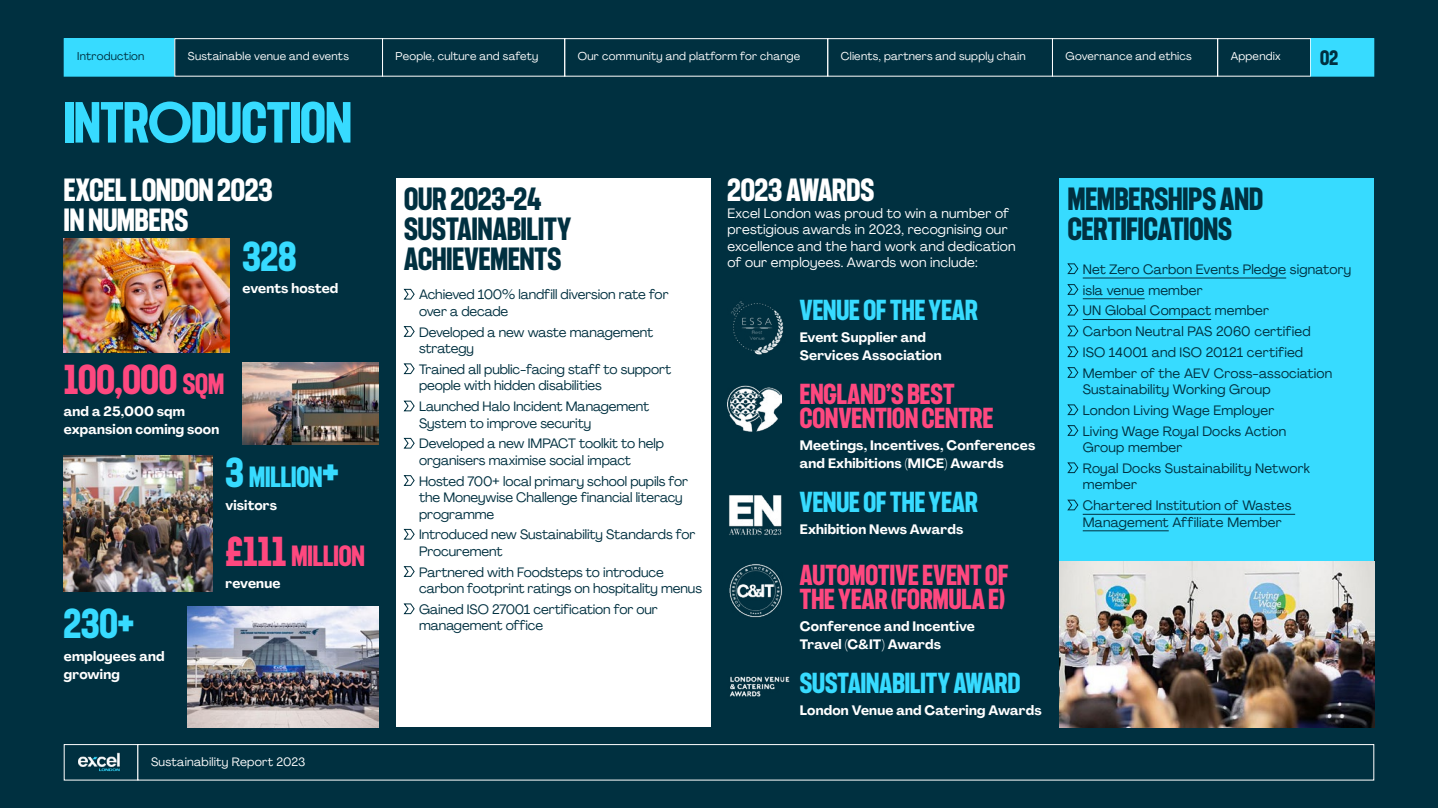
<style>
.page{position:relative;width:1438px;height:808px;background:#fff}
.page>*{position:absolute;margin:0;border:0;box-sizing:border-box;transform-origin:0 0}
.t1{font:700 54px "F37 Judge";letter-spacing:-.005em;color:#37dbff}
.t2{font:700 39px "F37 Judge";letter-spacing:-.005em;color:#fe487f}
.t3{font:700 39px "F37 Judge";color:#37dbff}
.t4{font:700 30px/30px "F37 Judge";color:#003040}
.t5{font:700 30px/30px "F37 Judge";color:#fff}
.t6{font:700 27.3px "F37 Judge";color:#fe487f}
.t7{font:700 27.3px "F37 Judge";color:#37dbff}
.t8{font:700 27px/24px "F37 Judge";letter-spacing:.005em;color:#fe487f}
.t9{font:700 27px "F37 Judge";letter-spacing:.005em;color:#37dbff}
.t10{font:700 19.5px "F37 Judge";color:#003040}
.t11{font:13.5px/16.5px "PP Agrandir";letter-spacing:-.005em;color:#003040}
.t12{font:13.5px/20.7px "PP Agrandir";letter-spacing:.015em;color:#003040}
.t13{font:700 13.5px/18px "PP Agrandir";letter-spacing:.01em;color:#fff}
.t14{font:13.5px/16.5px "PP Agrandir";letter-spacing:.015em;color:#fff}
.t15{font:12px "PP Agrandir";letter-spacing:.015em;color:#fff}
.t16{font:11.25px "PP Agrandir";letter-spacing:.02em;color:#fff}
.t17{font:11.25px "PP Agrandir";letter-spacing:.02em;color:#003040}
.s1{font-size:27.3px}
.s2{font-size:39px}
</style>
<div class="page">
<div style="left:0;top:0;width:1437px;height:808px;background:#003040"></div>
<img style="left:64px;top:238px;width:166px;height:115px">
<img style="left:242px;top:362px;width:136px;height:83px">
<img style="left:188px;top:606px;width:190px;height:121px">
<img style="left:1059px;top:561px;width:314px;height:166px">
<img style="left:64px;top:455px;width:149px;height:137px">
<div style="left:395px;top:179px;width:315px;height:548px;background:#fff"></div>
<svg style="left:404px;top:289px;width:10px;height:10px"></svg>
<svg style="left:404px;top:326px;width:10px;height:11px"></svg>
<svg style="left:404px;top:363px;width:10px;height:11px"></svg>
<svg style="left:404px;top:401px;width:10px;height:10px"></svg>
<svg style="left:404px;top:438px;width:10px;height:10px"></svg>
<svg style="left:404px;top:475px;width:10px;height:11px"></svg>
<svg style="left:404px;top:529px;width:10px;height:10px"></svg>
<svg style="left:404px;top:566px;width:10px;height:11px"></svg>
<svg style="left:404px;top:603px;width:10px;height:11px"></svg>
<div style="left:1059px;top:179px;width:314px;height:382px;background:#37dbff"></div>
<hr style="left:1082px;top:278px;width:203px;height:1px;background:#003040">
<hr style="left:1082px;top:298px;width:62px;height:1px;background:#003040">
<hr style="left:1082px;top:319px;width:128px;height:1px;background:#003040">
<hr style="left:1082px;top:514px;width:212px;height:1px;background:#003040">
<hr style="left:1082px;top:530px;width:86px;height:1px;background:#003040">
<svg style="left:1067px;top:263px;width:11px;height:11px"></svg>
<svg style="left:1067px;top:284px;width:11px;height:11px"></svg>
<svg style="left:1067px;top:305px;width:11px;height:10px"></svg>
<svg style="left:1067px;top:326px;width:11px;height:10px"></svg>
<svg style="left:1067px;top:346px;width:11px;height:11px"></svg>
<svg style="left:1067px;top:367px;width:11px;height:11px"></svg>
<svg style="left:1067px;top:404px;width:11px;height:11px"></svg>
<svg style="left:1067px;top:425px;width:11px;height:11px"></svg>
<svg style="left:1067px;top:462px;width:11px;height:11px"></svg>
<svg style="left:1067px;top:500px;width:11px;height:10px"></svg>
<img style="left:731px;top:301px;width:53px;height:54px">
<img style="left:727px;top:385px;width:54px;height:47px">
<img style="left:729px;top:495px;width:53px;height:40px">
<img style="left:729px;top:564px;width:54px;height:54px">
<img style="left:730px;top:676px;width:60px;height:21px">
<div style="left:64px;top:39px;width:110px;height:37px;background:#37dbff"></div>
<div style="left:64px;top:38px;width:110px;height:39px;border:1px solid #37dbff"></div>
<div style="left:174px;top:38px;width:209px;height:39px;border:1px solid #fff"></div>
<div style="left:382px;top:38px;width:183px;height:39px;border:1px solid #fff"></div>
<div style="left:564px;top:38px;width:264px;height:39px;border:1px solid #fff"></div>
<div style="left:827px;top:38px;width:225px;height:39px;border:1px solid #fff"></div>
<div style="left:1051px;top:38px;width:166px;height:39px;border:1px solid #fff"></div>
<div style="left:1217px;top:38px;width:93px;height:39px;border:1px solid #fff"></div>
<div style="left:1310px;top:39px;width:63px;height:37px;background:#37dbff"></div>
<div style="left:1310px;top:38px;width:63px;height:39px;border:1px solid #37dbff"></div>
<div style="left:64px;top:744px;width:74px;height:36px;background:#003040;border:1px solid #fff"></div>
<div style="left:137px;top:744px;width:1236px;height:36px;border:1px solid #fff"></div>
<img style="left:78px;top:752px;width:42px;height:20px">
<p class="t17" style="left:77px;top:49px;width:69px">Introduction</p>
<p class="t16" style="left:188px;top:49px;width:162px">Sustainable venue and events</p>
<p class="t16" style="left:395px;top:49px;width:144px">People, culture and safety</p>
<p class="t16" style="left:578px;top:49px;width:224px">Our community and platform for change</p>
<p class="t16" style="left:840px;top:49px;width:186px">Clients, partners and supply chain</p>
<p class="t16" style="left:1065px;top:49px;width:128px">Governance and ethics</p>
<p class="t16" style="left:1230px;top:49px;width:51px">Appendix</p>
<h3 class="t10" style="left:1319px;top:43px;width:19px">02</h3>
<h1 class="t1" style="left:64px;top:81px;width:289px">INTRODUCTION</h1>
<h3 class="t5" style="left:64px;top:173px;width:210px">EXCEL LONDON 2023<br>IN NUMBERS</h3>
<h2 class="t3" style="left:242px;top:226px;width:56px">328</h2>
<p class="t13" style="left:242px;top:279px;width:97px">events hosted</p>
<h2 class="t2" style="left:64px;top:349px;width:162px">100,000 <span class="s1">SQM</span></h2>
<p class="t13" style="left:64px;top:402px;width:157px">and a 25,000 sqm expansion coming soon</p>
<h3 class="t7" style="left:225px;top:456px;width:115px"><span class="s2">3</span> MILLION<span class="s2">+</span></h3>
<p class="t13" style="left:225px;top:496px;width:53px">visitors</p>
<h2 class="t3" style="left:64px;top:594px;width:72px">230+</h2>
<p class="t13" style="left:64px;top:647px;width:102px">employees and growing</p>
<h3 class="t6" style="left:225px;top:535px;width:141px"><span class="s2">£111</span> MILLION</h3>
<p class="t13" style="left:225px;top:574px;width:56px">revenue</p>
<p class="t15" style="left:151px;top:754px;width:156px">Sustainability Report 2023</p>
<h3 class="t5" style="left:727px;top:173px;width:148px">2023 AWARDS</h3>
<p class="t14" style="left:727px;top:204px;width:290px">Excel London was proud to win a number of prestigious awards in 2023, recognising our excellence and the hard work and dedication of our employees. Awards won include:</p>
<h3 class="t9" style="left:799px;top:289px;width:180px">VENUE OF THE YEAR</h3>
<p class="t13" style="left:799px;top:329px;width:143px">Event Supplier and<br>Services Association</p>
<h3 class="t8" style="left:799px;top:380px;width:195px">ENGLAND’S BEST<br>CONVENTION CENTRE</h3>
<p class="t13" style="left:799px;top:437px;width:237px">Meetings, Incentives, Conferences and Exhibitions (MICE) Awards</p>
<h3 class="t9" style="left:799px;top:481px;width:180px">VENUE OF THE YEAR</h3>
<p class="t13" style="left:799px;top:520px;width:165px">Exhibition News Awards</p>
<h3 class="t8" style="left:799px;top:561px;width:210px">AUTOMOTIVE EVENT OF<br>THE YEAR (FORMULA E)</h3>
<p class="t13" style="left:799px;top:617px;width:176px">Conference and Incentive<br>Travel (C&amp;IT) Awards</p>
<h3 class="t9" style="left:799px;top:662px;width:222px">SUSTAINABILITY AWARD</h3>
<p class="t13" style="left:799px;top:701px;width:243px">London Venue and Catering Awards</p>
<h3 class="t4" style="left:404px;top:181px;width:168px">OUR 2023–24<br>SUSTAINABILITY<br>ACHIEVEMENTS</h3>
<h3 class="t4" style="left:1067px;top:181px;width:197px">MEMBERSHIPS AND<br>CERTIFICATIONS</h3>
<p class="t12" style="left:1082px;top:258px;width:270px">Net Zero Carbon Events Pledge signatory isla venue member<br>UN Global Compact member<br>Carbon Neutral PAS 2060 certified<br>ISO 14001 and ISO 20121 certified<br>Member of the AEV Cross-association</p>
<p class="t11" style="left:1082px;top:379px;width:205px;line-height:20.7px">Sustainability Working Group<br>London Living Wage Employer<br>Living Wage Royal Docks Action</p>
<p class="t12" style="left:1082px;top:437px;width:229px">Group member<br>Royal Docks Sustainability Network</p>
<p class="t12" style="left:1082px;top:474px;width:210px">member<br>Chartered Institution of Wastes</p>
<p class="t12" style="left:1082px;top:511px;width:200px">Management Affiliate Member</p>
<p class="t11" style="left:419px;top:286px;width:251px">Achieved 100% landfill diversion rate for over a decade</p>
<p class="t11" style="left:419px;top:323px;width:236px">Developed a new waste management strategy</p>
<p class="t11" style="left:419px;top:361px;width:254px">Trained all public-facing staff to support people with hidden disabilities</p>
<p class="t11" style="left:419px;top:398px;width:232px">Launched Halo Incident Management<br>System to improve security</p>
<p class="t11" style="left:419px;top:435px;width:246px">Developed a new IMPACT toolkit to help organisers maximise social impact</p>
<p class="t11" style="left:419px;top:472px;width:270px">Hosted 700+ local primary school pupils for the Moneywise Challenge financial literacy programme</p>
<p class="t11" style="left:419px;top:526px;width:278px">Introduced new Sustainability Standards for<br>Procurement</p>
<p class="t11" style="left:419px;top:563px;width:284px">Partnered with Foodsteps to introduce carbon footprint ratings on hospitality menus</p>
<p class="t11" style="left:419px;top:601px;width:240px">Gained ISO 27001 certification for our management office</p>
</div>
